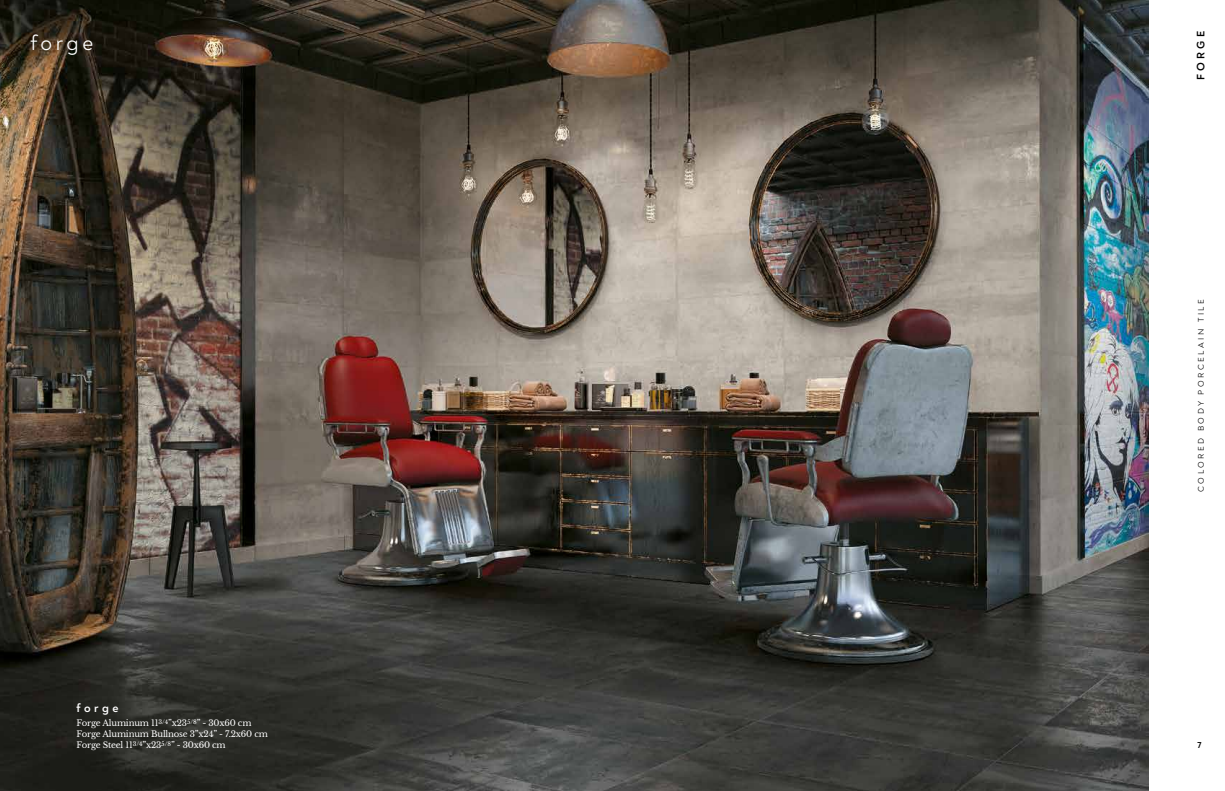
<style>
.page{position:relative;width:1225px;height:791px;background:#fff}
.page>*{position:absolute;margin:0;border:0;box-sizing:border-box;transform-origin:0 0}
.t1{font:21.3px "Noah";letter-spacing:.16em;color:#fff}
.t2{font:700 12px "Noah";letter-spacing:.29em;color:#fff}
.t3{font:700 11px "Noah";letter-spacing:.295em;color:#000}
.t4{font:700 9px "Noah";color:#000}
.t5{font:8.5px/11px "Libre Baskerville";letter-spacing:-.02em;color:#fff}
.t6{font:8.3px "Noah";letter-spacing:.3em;color:#000}
</style>
<div class="page">
<img style="left:0;top:0;width:1148px;height:791px">
<h1 class="t1" style="left:30px;top:30px;width:64px">forge</h1>
<h2 class="t2" style="left:77px;top:701px;width:43px">forge</h2>
<p class="t5" style="left:77px;top:718px;width:193px">Forge Aluminum 11<sup>3/4</sup>”x23<sup>5/8</sup>” - 30x60 cm<br>Forge Aluminum Bullnose 3”x24” - 7.2x60 cm<br>Forge Steel 11<sup>3/4</sup>”x23<sup>5/8</sup>” - 30x60 cm</p>
<p class="t3" style="left:1194px;top:80px;width:50px;rotate:-90deg">FORGE</p>
<p class="t6" style="left:1195px;top:492px;width:194px;rotate:-90deg">COLORED BODY PORCELAIN TILE</p>
<p class="t4" style="left:1197px;top:740px;width:6px">7</p>
</div>
